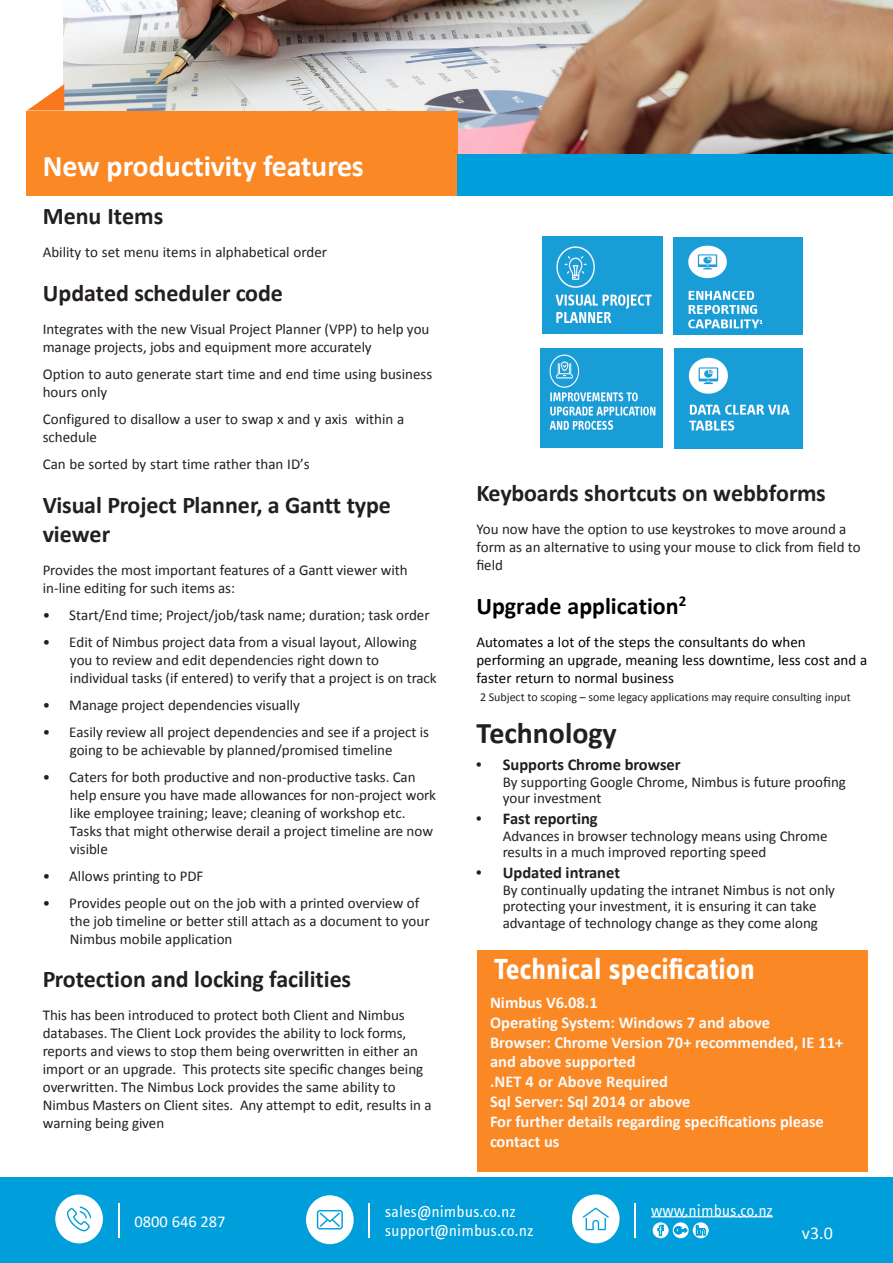
<style>
.page{position:relative;width:893px;height:1263px;background:#fff}
.page>*{position:absolute;margin:0;border:0;box-sizing:border-box;transform-origin:0 0}
.t1{font:700 30px "Calibri";color:#fff}
.t2{font:700 30px "Info Text OT";color:#fff}
.t3{font:700 30px "Calibri";color:#231f20}
.t4{font:700 24px/28.8px "Calibri";color:#231f20}
.t5{font:700 24px "Calibri";color:#000}
.t6{font:18px "Calibri";color:#fff}
.t7{font:700 16.5px/19.8px "Calibri";color:#f8faf9}
.t8{font:16.5px/19.5px "Info Text OT";color:#fff}
.t9{font:700 16.5px "Calibri";color:#231f20}
.t10{font:16.5px "Calibri";color:#fff}
.t11{font:15px/18px "Calibri";color:#231f20}
.t12{font:15px/18px "Calibri";color:#000}
.t13{font:12px "Calibri";color:#231f20}
.s1{font-family:"Info Text OT";font-weight:500}
.s2{font-family:"Calibri"}
</style>
<div class="page">
<div style="left:0;top:1178px;width:893px;height:85px;background:#009edb"></div>
<div style="left:55px;top:1194px;width:48px;height:49px;background:#fff;border-radius:50%"></div>
<hr style="left:118px;top:1203px;width:2px;height:35px;background:#fff">
<svg style="left:67px;top:1206px;width:24px;height:25px"></svg>
<div style="left:306px;top:1195px;width:48px;height:49px;background:#fff;border-radius:50%"></div>
<hr style="left:369px;top:1203px;width:1px;height:35px;background:#fff">
<svg style="left:317px;top:1210px;width:26px;height:19px"></svg>
<hr style="left:651px;top:1216px;width:122px;height:1px;background:#fff">
<div style="left:572px;top:1194px;width:48px;height:49px;background:#fff;border-radius:50%"></div>
<hr style="left:634px;top:1203px;width:2px;height:35px;background:#fff">
<svg style="left:583px;top:1207px;width:26px;height:23px"></svg>
<img style="left:64px;top:0;width:829px;height:154px">
<svg style="left:27px;top:84px;width:37px;height:27px"></svg>
<div style="left:27px;top:111px;width:431px;height:85px;background:#fa8825"></div>
<div style="left:458px;top:154px;width:435px;height:42px;background:#009edb"></div>
<div style="left:477px;top:950px;width:390px;height:221px;background:#fa8825"></div>
<svg style="left:653px;top:1222px;width:16px;height:16px"></svg>
<svg style="left:658px;top:1222px;width:6px;height:14px"></svg>
<svg style="left:673px;top:1222px;width:16px;height:16px"></svg>
<svg style="left:674px;top:1226px;width:13px;height:8px"></svg>
<svg style="left:693px;top:1222px;width:16px;height:16px"></svg>
<svg style="left:696px;top:1225px;width:10px;height:10px"></svg>
<img style="left:542px;top:236px;width:121px;height:98px">
<img style="left:674px;top:237px;width:128px;height:97px">
<img style="left:541px;top:348px;width:122px;height:99px">
<img style="left:674px;top:349px;width:128px;height:99px">
<h1 class="t1" style="left:43px;top:150px;width:323px">New productivity features</h1>
<p class="t4" style="left:43px;top:203px;width:122px">Menu Items</p>
<p class="t11" style="left:43px;top:244px;width:286px">Ability to set menu items in alphabetical order</p>
<p class="t4" style="left:43px;top:279px;width:242px">Updated scheduler code</p>
<p class="t11" style="left:43px;top:320px;width:388px">Integrates with the new Visual Project Planner (VPP) to help you manage projects, jobs and equipment more accurately</p>
<p class="t11" style="left:43px;top:365px;width:391px">Option to auto generate start time and end time using business hours only</p>
<p class="t11" style="left:43px;top:410px;width:363px">Configured to disallow a user to swap x and y axis within a schedule</p>
<p class="t11" style="left:43px;top:455px;width:269px">Can be sorted by start time rather than ID’s</p>
<p class="t4" style="left:43px;top:491px;width:350px">Visual Project Planner, a Gantt type viewer</p>
<p class="t11" style="left:43px;top:561px;width:366px">Provides the most important features of a Gantt viewer with in-line editing for such items as:</p>
<p class="t11" style="left:43px;top:606px;width:388px">• Start/End time; Project/job/task name; duration; task order</p>
<p class="t11" style="left:70px;top:633px;width:368px;text-indent:-27px">• Edit of Nimbus project data from a visual layout, Allowing you to review and edit dependencies right down to individual tasks (if entered) to verify that a project is on track</p>
<p class="t11" style="left:43px;top:696px;width:259px">• Manage project dependencies visually</p>
<p class="t11" style="left:70px;top:723px;width:361px;text-indent:-27px">• Easily review all project dependencies and see if a project is going to be achievable by planned/promised timeline</p>
<p class="t11" style="left:70px;top:768px;width:368px;text-indent:-27px">• Caters for both productive and non-productive tasks. Can help ensure you have made allowances for non-project work like employee training; leave; cleaning of workshop etc.<br>Tasks that might otherwise derail a project timeline are now visible</p>
<p class="t11" style="left:43px;top:867px;width:162px">• Allows printing to PDF</p>
<p class="t11" style="left:70px;top:894px;width:361px;text-indent:-27px">• Provides people out on the job with a printed overview of the job timeline or better still attach as a document to your<br>Nimbus mobile application</p>
<p class="t4" style="left:43px;top:966px;width:310px">Protection and locking facilities</p>
<p class="t11" style="left:43px;top:1007px;width:390px">This has been introduced to protect both Client and Nimbus databases. The Client Lock provides the ability to lock forms, reports and views to stop them being overwritten in either an import or an upgrade. This protects site specific changes being overwritten. The Nimbus Lock provides the same ability to Nimbus Masters on Client sites. Any attempt to edit, results in a warning being given</p>
<h2 class="t4" style="left:476px;top:479px;width:351px">Keyboards shortcuts on webbforms</h2>
<p class="t11" style="left:476px;top:520px;width:386px">You now have the option to use keystrokes to move around a form as an alternative to using your mouse to click from field to field</p>
<h2 class="t5" style="left:476px;top:593px;width:211px">Upgrade application<sup>2</sup></h2>
<p class="t12" style="left:476px;top:633px;width:392px">Automates a lot of the steps the consultants do when performing an upgrade, meaning less downtime, less cost and a faster return to normal business</p>
<p class="t13" style="left:480px;top:690px;width:372px">2 Subject to scoping – some legacy applications may require consulting input</p>
<h1 class="t3" style="left:476px;top:718px;width:142px">Technology</h1>
<p class="t9" style="left:476px;top:756px;width:206px"><span class="s1">•</span> Supports Chrome browser</p>
<p class="t11" style="left:503px;top:774px;width:345px;line-height:16.5px">By supporting Google Chrome, Nimbus is future proofing your investment</p>
<p class="t9" style="left:476px;top:810px;width:124px"><span class="s1">•</span> Fast reporting</p>
<p class="t11" style="left:503px;top:828px;width:326px;line-height:16.5px">Advances in browser technology means using Chrome results in a much improved reporting speed</p>
<p class="t9" style="left:476px;top:864px;width:146px"><span class="s1">•</span> Updated intranet</p>
<p class="t11" style="left:503px;top:882px;width:334px;line-height:16.5px">By continually updating the intranet Nimbus is not only protecting your investment, it is ensuring it can take advantage of technology change as they come along</p>
<h1 class="t2" style="left:494px;top:951px;width:262px">Technical specification</h1>
<p class="t7" style="left:490px;top:993px;width:355px">Nimbus V6.08.1<br>Operating System: Windows 7 and above<br>Browser: Chrome Version 70+ recommended, IE 11+ and above supported<br>.NET 4 or Above Required<br>Sql Server: Sql 2014 or above<br>For further details regarding specifications please contact us</p>
<p class="t10" style="left:135px;top:1210px;width:93px">0800 646 287</p>
<p class="t8" style="left:385px;top:1201px;width:150px">sales@nimbus.co.nz support@nimbus.co.n<span class="s2">z</span></p>
<p class="t8" style="left:651px;top:1200px;width:123px">www.nimbus.co.nz</p>
<p class="t6" style="left:802px;top:1224px;width:32px">v3.0</p>
</div>
